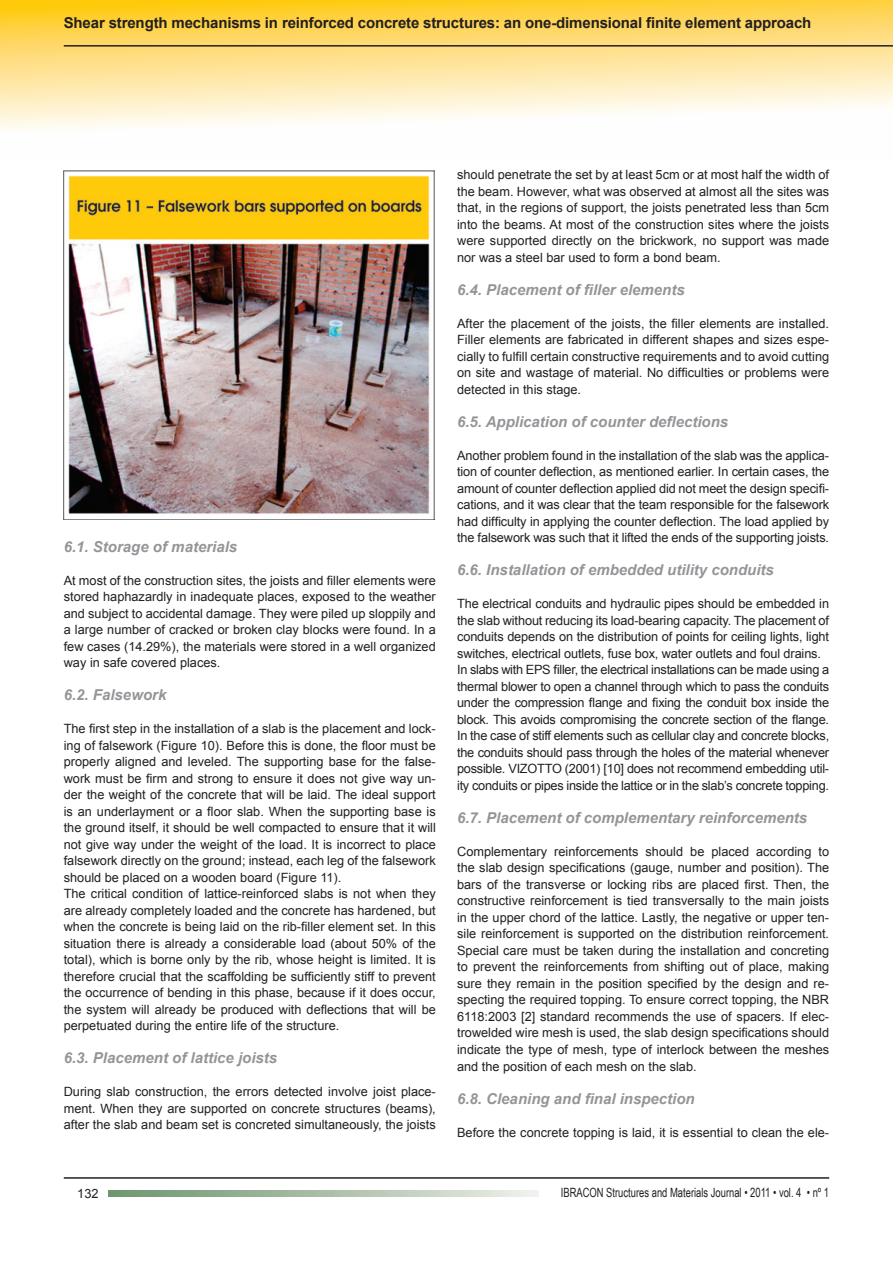
<style>
.page{position:relative;width:893px;height:1263px;background:#fff}
.page>*{position:absolute;margin:0;border:0;box-sizing:border-box;transform-origin:0 0}
.Subtítulo_2{font:italic 700 15px "Arial";color:#939598}
.t1{font:700 15px "Arial";letter-spacing:-.01em;color:#231f20}
.Texto_-_inglês{font:12.75px/16.5px "Arial";color:#231f20;text-align:justify}
.t2{font:12.75px "Arial Narrow";color:#231f20;scale:.9 1}
</style>
<div class="page">
<svg style="left:0;top:0;width:893px;height:130px;background:#fee498"></svg>
<hr style="left:64px;top:1177px;width:765px;height:2px;background:#231f20">
<hr style="left:64px;top:45px;width:829px;height:2px;background:#231f20">
<svg style="left:108px;top:1190px;width:431px;height:6px;background:#acc0aa"></svg>
<img style="left:64px;top:170px;width:371px;height:349px">
<p class="t1" style="left:64px;top:13px;width:749px">Shear strength mechanisms in reinforced concrete structures: an one-dimensional finite element approach</p>
<p class="Subtítulo_2" style="left:64px;top:536px;width:175px">6.1. Storage of materials</p>
<p class="Texto_-_inglês" style="left:64px;top:572px;width:374px">At most of the construction sites, the joists and filler elements were stored haphazardly in inadequate places, exposed to the weather and subject to accidental damage. They were piled up sloppily and a large number of cracked or broken clay blocks were found. In a few cases (14.29%), the materials were stored in a well organized way in safe covered places.</p>
<p class="Subtítulo_2" style="left:64px;top:685px;width:104px">6.2. Falsework</p>
<p class="Texto_-_inglês" style="left:64px;top:720px;width:374px">The first step in the installation of a slab is the placement and lock&shy;ing of falsework (Figure 10). Before this is done, the floor must be properly aligned and leveled. The supporting base for the false&shy;work must be firm and strong to ensure it does not give way un&shy;der the weight of the concrete that will be laid. The ideal support is an underlayment or a floor slab. When the supporting base is the ground itself, it should be well compacted to ensure that it will not give way under the weight of the load. It is incorrect to place falsework directly on the ground; instead, each leg of the falsework should be placed on a wooden board (Figure 11).</p>
<p class="Texto_-_inglês" style="left:64px;top:885px;width:374px">The critical condition of lattice-reinforced slabs is not when they are already completely loaded and the concrete has hardened, but when the concrete is being laid on the rib-filler element set. In this situation there is already a considerable load (about 50% of the total), which is borne only by the rib, whose height is limited. It is therefore crucial that the scaffolding be sufficiently stiff to prevent the occurrence of bending in this phase, because if it does occur, the system will already be produced with deflections that will be perpetuated during the entire life of the structure.</p>
<p class="Subtítulo_2" style="left:64px;top:1048px;width:215px">6.3. Placement of lattice joists</p>
<p class="Texto_-_inglês" style="left:64px;top:1083px;width:374px">During slab construction, the errors detected involve joist place&shy;ment. When they are supported on concrete structures (beams), after the slab and beam set is concreted simultaneously, the joists</p>
<p class="Texto_-_inglês" style="left:457px;top:167px;width:374px">should penetrate the set by at least 5cm or at most half the width of the beam. However, what was observed at almost all the sites was that, in the regions of support, the joists penetrated less than 5cm into the beams. At most of the construction sites where the joists were supported directly on the brickwork, no support was made nor was a steel bar used to form a bond beam.</p>
<p class="Subtítulo_2" style="left:457px;top:280px;width:229px">6.4. Placement of filler elements</p>
<p class="Texto_-_inglês" style="left:457px;top:315px;width:374px">After the placement of the joists, the filler elements are installed.<br>Filler elements are fabricated in different shapes and sizes espe&shy;cially to fulfill certain constructive requirements and to avoid cutting on site and wastage of material. No difficulties or problems were detected in this stage.</p>
<p class="Subtítulo_2" style="left:457px;top:412px;width:273px">6.5. Application of counter deflections</p>
<p class="Texto_-_inglês" style="left:457px;top:447px;width:374px">Another problem found in the installation of the slab was the applica&shy;tion of counter deflection, as mentioned earlier. In certain cases, the amount of counter deflection applied did not meet the design specifi&shy;cations, and it was clear that the team responsible for the falsework had difficulty in applying the counter deflection. The load applied by the falsework was such that it lifted the ends of the supporting joists.</p>
<p class="Subtítulo_2" style="left:457px;top:560px;width:318px">6.6. Installation of embedded utility conduits</p>
<p class="Texto_-_inglês" style="left:457px;top:596px;width:373px">The electrical conduits and hydraulic pipes should be embedded in the slab without reducing its load-bearing capacity. The placement of conduits depends on the distribution of points for ceiling lights, light switches, electrical outlets, fuse box, water outlets and foul drains.</p>
<p class="Texto_-_inglês" style="left:457px;top:662px;width:374px">In slabs with EPS filler, the electrical installations can be made using a thermal blower to open a channel through which to pass the conduits under the compression flange and fixing the conduit box inside the block. This avoids compromising the concrete section of the flange.<br>In the case of stiff elements such as cellular clay and concrete blocks, the conduits should pass through the holes of the material whenever possible. VIZOTTO (2001) [10] does not recommend embedding util&shy;ity conduits or pipes inside the lattice or in the slab’s concrete topping.</p>
<p class="Subtítulo_2" style="left:457px;top:808px;width:352px">6.7. Placement of complementary reinforcements</p>
<p class="Texto_-_inglês" style="left:457px;top:843px;width:374px">Complementary reinforcements should be placed according to the slab design specifications (gauge, number and position). The bars of the transverse or locking ribs are placed first. Then, the constructive reinforcement is tied transversally to the main joists in the upper chord of the lattice. Lastly, the negative or upper ten&shy;sile reinforcement is supported on the distribution reinforcement.<br>Special care must be taken during the installation and concreting to prevent the reinforcements from shifting out of place, making sure they remain in the position specified by the design and re&shy;specting the required topping. To ensure correct topping, the NBR 6118:2003 [2] standard recommends the use of spacers. If elec&shy;trowelded wire mesh is used, the slab design specifications should indicate the type of mesh, type of interlock between the meshes and the position of each mesh on the slab.</p>
<p class="Subtítulo_2" style="left:457px;top:1088px;width:239px">6.8. Cleaning and final inspection</p>
<p class="Texto_-_inglês" style="left:457px;top:1124px;width:374px">Before the concrete topping is laid, it is essential to clean the ele-</p>
<p class="Texto_-_inglês" style="left:77px;top:1185px;width:23px">132</p>
<p class="t2" style="left:561px;top:1183px;width:300px">IBRACON Structures and Materials Journal • 2011 • vol. 4 • nº 1</p>
</div>
